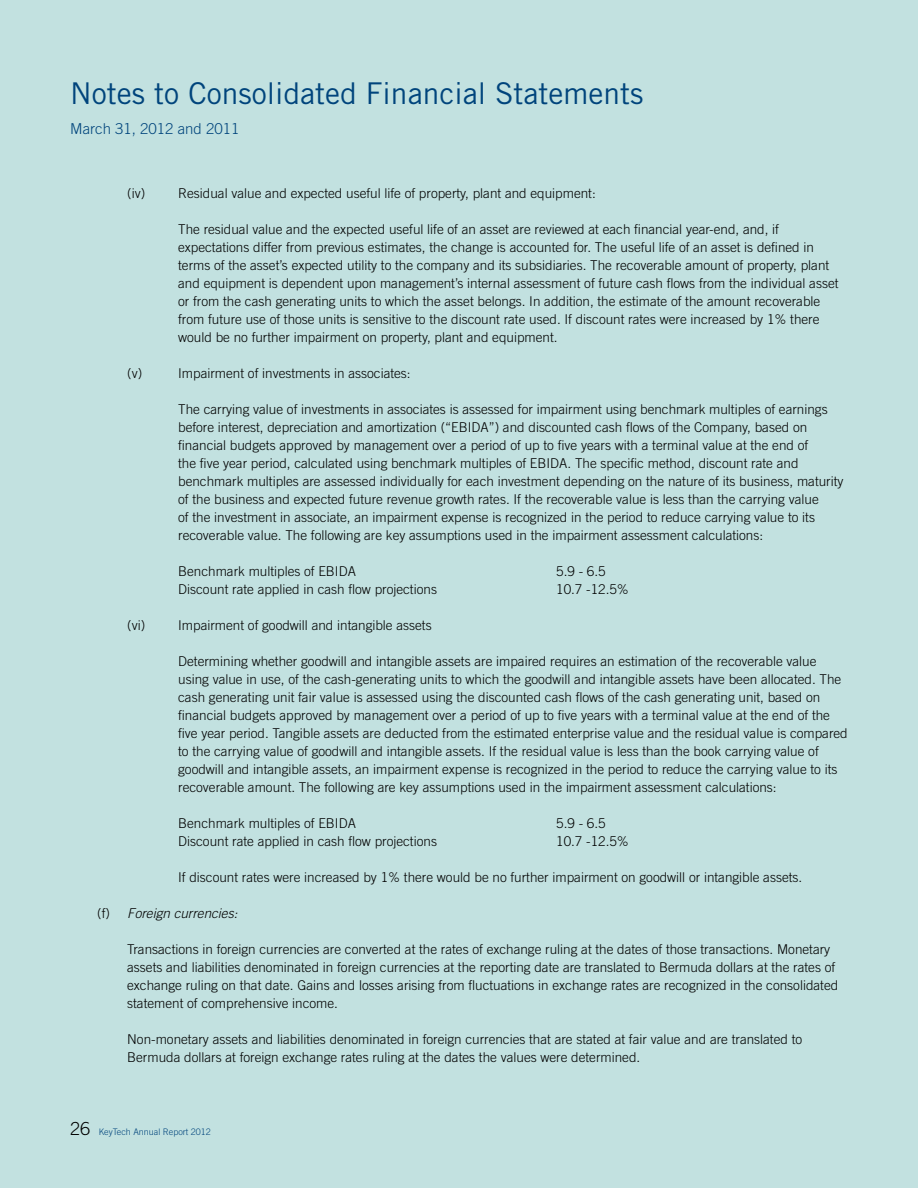
<style>
.page{position:relative;width:918px;height:1188px;background:#c2e1e0}
.page>*{position:absolute;margin:0;border:0;box-sizing:border-box;transform-origin:0 0}
.t1{font:30px "Trade Gothic";color:#00447c}
.t2{font:300 15px "Trade Gothic";color:#00447c}
.t3{font:300 13.5px/18px "Trade Gothic";color:#000}
.t4{font:italic 300 13.5px "Trade Gothic";color:#000}
.t5{font:300 9px "Trade Gothic";color:#00447c}
.s1{font-style:normal}
.s2{font-size:18px;color:#000}
</style>
<div class="page">
<h1 class="t1" style="left:70px;top:75px;width:575px">Notes to Consolidated Financial Statements</h1>
<p class="t2" style="left:70px;top:120px;width:171px">March 31, 2012 and 2011</p>
<p class="t3" style="left:127px;top:184px;width:19px">(iv)</p>
<p class="t3" style="left:178px;top:184px;width:419px">Residual value and expected useful life of property, plant and equipment:</p>
<p class="t3" style="left:178px;top:220px;width:662px">The residual value and the expected useful life of an asset are reviewed at each financial year-end, and, if expectations differ from previous estimates, the change is accounted for. The useful life of an asset is defined in terms of the asset’s expected utility to the company and its subsidiaries. The recoverable amount of property, plant and equipment is dependent upon management’s internal assessment of future cash flows from the individual asset or from the cash generating units to which the asset belongs. In addition, the estimate of the amount recoverable from future use of those units is sensitive to the discount rate used. If discount rates were increased by 1% there would be no further impairment on property, plant and equipment.</p>
<p class="t3" style="left:127px;top:364px;width:16px">(v)</p>
<p class="t3" style="left:178px;top:364px;width:234px">Impairment of investments in associates:</p>
<p class="t3" style="left:178px;top:400px;width:667px">The carrying value of investments in associates is assessed for impairment using benchmark multiples of earnings before interest, depreciation and amortization (“EBIDA”) and discounted cash flows of the Company, based on financial budgets approved by management over a period of up to five years with a terminal value at the end of<br>the five year period, calculated using benchmark multiples of EBIDA. The specific method, discount rate and benchmark multiples are assessed individually for each investment depending on the nature of its business, maturity of the business and expected future revenue growth rates. If the recoverable value is less than the carrying value<br>of the investment in associate, an impairment expense is recognized in the period to reduce carrying value to its recoverable value. The following are key assumptions used in the impairment assessment calculations:</p>
<p class="t3" style="left:178px;top:562px;width:179px">Benchmark multiples of EBIDA</p>
<p class="t3" style="left:556px;top:562px;width:51px">5.9 - 6.5</p>
<p class="t3" style="left:178px;top:580px;width:260px">Discount rate applied in cash flow projections</p>
<p class="t3" style="left:556px;top:580px;width:74px">10.7 -12.5%</p>
<p class="t3" style="left:127px;top:616px;width:19px">(vi)</p>
<p class="t3" style="left:178px;top:616px;width:255px">Impairment of goodwill and intangible assets</p>
<p class="t3" style="left:178px;top:652px;width:671px">Determining whether goodwill and intangible assets are impaired requires an estimation of the recoverable value using value in use, of the cash-generating units to which the goodwill and intangible assets have been allocated. The cash generating unit fair value is assessed using the discounted cash flows of the cash generating unit, based on financial budgets approved by management over a period of up to five years with a terminal value at the end of the five year period. Tangible assets are deducted from the estimated enterprise value and the residual value is compared to the carrying value of goodwill and intangible assets. If the residual value is less than the book carrying value of goodwill and intangible assets, an impairment expense is recognized in the period to reduce the carrying value to its recoverable amount. The following are key assumptions used in the impairment assessment calculations:</p>
<p class="t3" style="left:178px;top:814px;width:179px">Benchmark multiples of EBIDA</p>
<p class="t3" style="left:556px;top:814px;width:51px">5.9 - 6.5</p>
<p class="t3" style="left:178px;top:832px;width:260px">Discount rate applied in cash flow projections</p>
<p class="t3" style="left:556px;top:832px;width:74px">10.7 -12.5%</p>
<p class="t3" style="left:178px;top:868px;width:626px">If discount rates were increased by 1% there would be no further impairment on goodwill or intangible assets.</p>
<p class="t4" style="left:97px;top:905px;width:142px"><span class="s1">(f)</span> Foreign currencies:</p>
<p class="t3" style="left:127px;top:940px;width:713px">Transactions in foreign currencies are converted at the rates of exchange ruling at the dates of those transactions. Monetary assets and liabilities denominated in foreign currencies at the reporting date are translated to Bermuda dollars at the rates of exchange ruling on that date. Gains and losses arising from fluctuations in exchange rates are recognized in the consolidated statement of comprehensive income.</p>
<p class="t3" style="left:127px;top:1030px;width:677px">Non-monetary assets and liabilities denominated in foreign currencies that are stated at fair value and are translated to<br>Bermuda dollars at foreign exchange rates ruling at the dates the values were determined.</p>
<p class="t5" style="left:70px;top:1126px;width:142px"><span class="s2">26</span> KeyTech Annual Report 2012</p>
</div>
